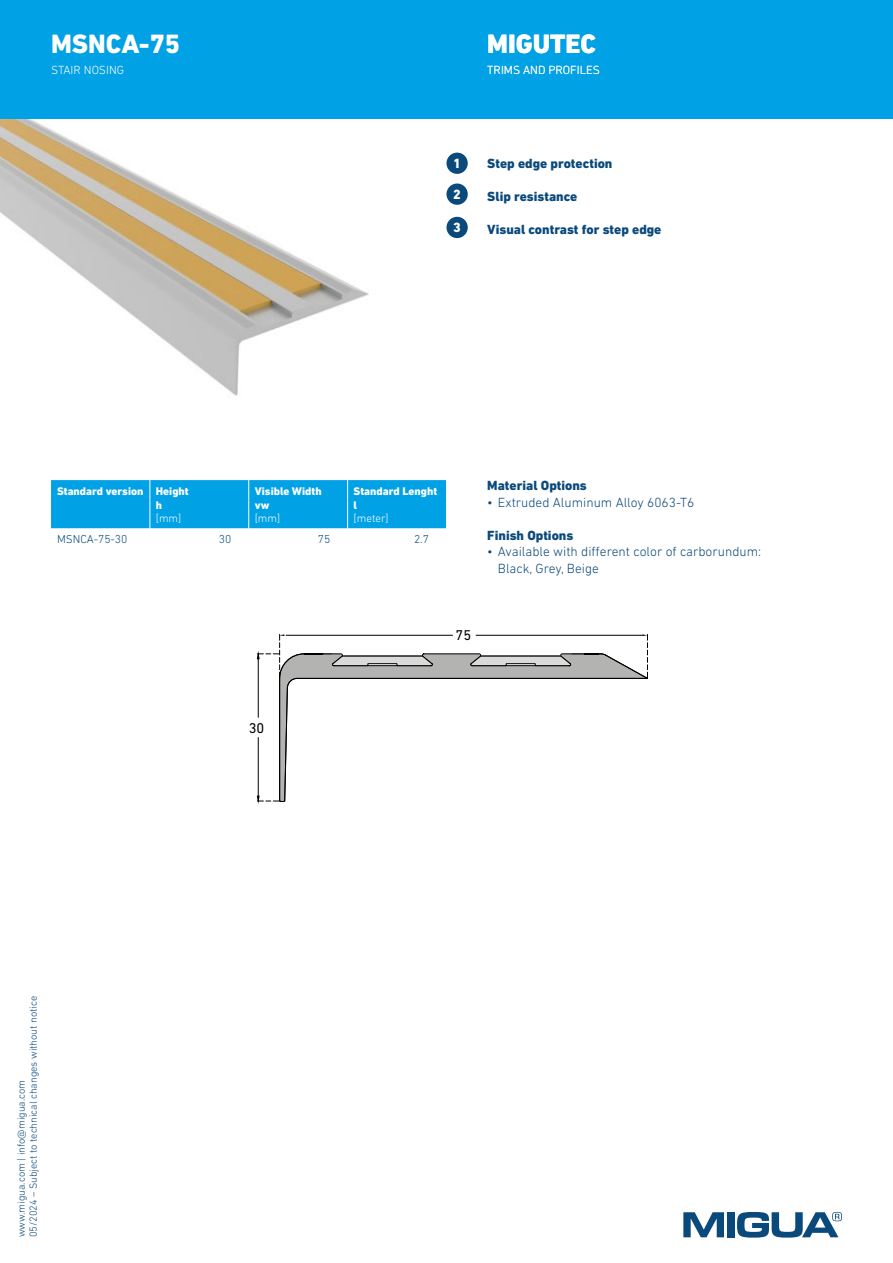
<style>
.page{position:relative;width:893px;height:1263px;background:#fff}
.page>*{position:absolute;margin:0;border:0;box-sizing:border-box;transform-origin:0 0}
.t1{font:800 27px "DIN Next LT Pro";color:#fff}
.t2{font:14.4px "DIN Next LT Pro";color:#000}
.t3{font:800 13.65px "DIN Next LT Pro";color:#fff}
.t4{font:300 13.5px/16.5px "DIN Next LT Pro";color:#0a497b}
.t5{font:800 13.5px "DIN Next LT Pro";color:#0a497b}
.t6{font:300 12px "DIN Next LT Pro";color:#fff}
.t7{font:300 11.7px "DIN Next LT Pro";color:#0a497b}
.t8{font:800 11.25px "DIN Next LT Pro";color:#fff}
.t9{font:300 11.25px "DIN Next LT Pro";color:#fff}
.t10{font:300 10.5px/12px "DIN Next LT Pro";color:#0a497b}
</style>
<div class="page">
<svg style="left:683px;top:1212px;width:41px;height:25px"></svg>
<div style="left:727px;top:1212px;width:8px;height:25px;background:#0a497b"></div>
<svg style="left:737px;top:1212px;width:105px;height:25px"></svg>
<img style="left:0;top:119px;width:369px;height:277px">
<div style="left:0;top:0;width:893px;height:119px;background:#00a1e5"></div>
<div style="left:51px;top:480px;width:396px;height:49px;background:#00a1e5"></div>
<div style="left:446px;top:183px;width:22px;height:22px;background:#0a497b;border-radius:50%"></div>
<div style="left:446px;top:153px;width:22px;height:21px;background:#0a497b;border-radius:50%"></div>
<div style="left:446px;top:217px;width:22px;height:21px;background:#0a497b;border-radius:50%"></div>
<svg style="left:279px;top:653px;width:191px;height:149px"></svg>
<hr style="left:258px;top:737px;width:1px;height:59px;background:#000">
<hr style="left:258px;top:659px;width:1px;height:58px;background:#000">
<svg style="left:257px;top:795px;width:22px;height:9px"></svg>
<svg style="left:304px;top:653px;width:20px;height:1px"></svg>
<svg style="left:332px;top:655px;width:110px;height:11px"></svg>
<hr style="left:286px;top:635px;width:166px;height:1px;background:#000">
<svg style="left:257px;top:634px;width:27px;height:44px"></svg>
<svg style="left:470px;top:634px;width:178px;height:45px"></svg>
<h1 class="t1" style="left:51px;top:28px;width:131px">MSNCA-75</h1>
<p class="t6" style="left:51px;top:63px;width:75px">STAIR NOSING</p>
<h1 class="t1" style="left:487px;top:28px;width:110px">MIGUTEC</h1>
<p class="t6" style="left:487px;top:63px;width:114px">TRIMS AND PROFILES</p>
<p class="t3" style="left:453px;top:155px;width:9px">1</p>
<p class="t3" style="left:453px;top:186px;width:9px">2</p>
<p class="t3" style="left:453px;top:219px;width:9px">3</p>
<p class="t5" style="left:487px;top:155px;width:127px">Step edge protection</p>
<p class="t5" style="left:487px;top:188px;width:92px">Slip resistance</p>
<p class="t5" style="left:487px;top:221px;width:176px">Visual contrast for step edge</p>
<p class="t8" style="left:57px;top:484px;width:133px">Standard version Height</p>
<p class="t8" style="left:255px;top:484px;width:68px">Visible Width</p>
<p class="t8" style="left:354px;top:484px;width:85px">Standard Lenght</p>
<p class="t8" style="left:156px;top:498px;width:8px">h</p>
<p class="t9" style="left:156px;top:512px;width:27px">[mm]</p>
<p class="t8" style="left:354px;top:498px;width:5px">l</p>
<p class="t9" style="left:354px;top:512px;width:37px">[meter]</p>
<p class="t8" style="left:255px;top:498px;width:16px">vw</p>
<p class="t9" style="left:255px;top:512px;width:27px">[mm]</p>
<p class="t7" style="left:57px;top:532px;width:72px">MSNCA-75-30</p>
<p class="t7" style="left:219px;top:532px;width:14px">30</p>
<p class="t7" style="left:318px;top:532px;width:14px">75</p>
<p class="t7" style="left:414px;top:532px;width:17px">2.7</p>
<p class="t5" style="left:487px;top:478px;width:101px">Material Options</p>
<p class="t4" style="left:487px;top:494px;width:209px">• Extruded Aluminum Alloy 6063-T6</p>
<p class="t5" style="left:487px;top:527px;width:88px">Finish Options</p>
<p class="t4" style="left:498px;top:543px;width:265px;text-indent:-11px">• Available with different color of carborundum:<br>Black, Grey, Beige</p>
<p class="t2" style="left:456px;top:626px;width:17px">75</p>
<p class="t2" style="left:249px;top:720px;width:17px">30</p>
<p class="t10" style="left:15px;top:1237px;width:243px;rotate:-90deg">www.migua.com | info@migua.com<br>05/2024 – Subject to technical changes without notice</p>
</div>
